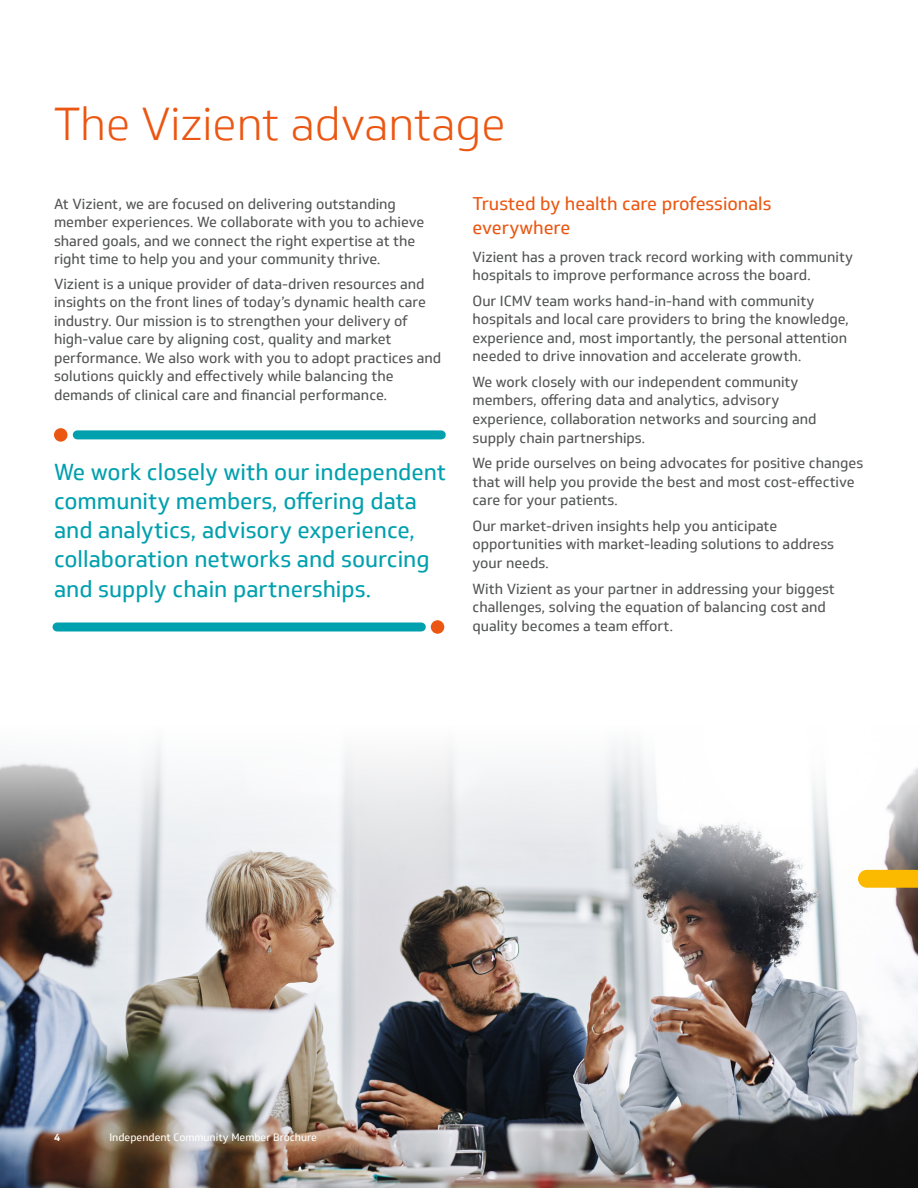
<style>
.page{position:relative;width:918px;height:1188px;background:#fff}
.page>*{position:absolute;margin:0;border:0;box-sizing:border-box;transform-origin:0 0}
.t1{font:300 45px "Soleto";color:#eb5712}
.t2{font:22.5px/29.2px "Soleto";color:#00a0ae}
.t3{font:18px/23.4px "Soleto";color:#eb5712}
.t4{font:14.25px/18.6px "Soleto";color:#535454}
.t5{font:10.5px "Soleto";color:#fff}
.t6{font:700 10.5px "Soleto";color:#fff}
</style>
<div class="page">
<img style="left:0;top:925px;width:917px;height:263px">
<svg style="left:0;top:620px;width:917px;height:305px"></svg>
<hr style="left:917px;top:0;width:1px;height:1188px;background:#00a0ae">
<svg style="left:858px;top:870px;width:60px;height:18px"></svg>
<div style="left:54px;top:428px;width:14px;height:14px;background:#eb5712;border-radius:50%"></div>
<div style="left:77px;top:430px;width:364px;height:9px;background:#00a0ae"></div>
<div style="left:431px;top:620px;width:13px;height:14px;background:#eb5712;border-radius:50%"></div>
<div style="left:57px;top:622px;width:364px;height:10px;background:#00a0ae"></div>
<h1 class="t1" style="left:54px;top:98px;width:453px">The Vizient advantage</h1>
<p class="t4" style="left:54px;top:194px;width:372px">At Vizient, we are focused on delivering outstanding member experiences. We collaborate with you to achieve shared goals, and we connect the right expertise at the right time to help you and your community thrive.</p>
<p class="t4" style="left:54px;top:274px;width:389px">Vizient is a unique provider of data-driven resources and insights on the front lines of today’s dynamic health care industry. Our mission is to strengthen your delivery of high-value care by aligning cost, quality and market performance. We also work with you to adopt practices and solutions quickly and effectively while balancing the demands of clinical care and financial performance.</p>
<h2 class="t2" style="left:54px;top:457px;width:394px">We work closely with our independent community members, offering data and analytics, advisory experience, collaboration networks and sourcing and supply chain partnerships.</h2>
<p class="t3" style="left:472px;top:192px;width:300px">Trusted by health care professionals everywhere</p>
<p class="t4" style="left:472px;top:247px;width:382px">Vizient has a proven track record working with community hospitals to improve performance across the board.</p>
<p class="t4" style="left:472px;top:292px;width:378px">Our ICMV team works hand-in-hand with community hospitals and local care providers to bring the knowledge, experience and, most importantly, the personal attention needed to drive innovation and accelerate growth.</p>
<p class="t4" style="left:472px;top:373px;width:345px">We work closely with our independent community members, offering data and analytics, advisory experience, collaboration networks and sourcing and supply chain partnerships.</p>
<p class="t4" style="left:472px;top:454px;width:392px">We pride ourselves on being advocates for positive changes that will help you provide the best and most cost-effective care for your patients.</p>
<p class="t4" style="left:472px;top:517px;width:363px">Our market-driven insights help you anticipate opportunities with market-leading solutions to address your needs.</p>
<p class="t4" style="left:472px;top:579px;width:364px">With Vizient as your partner in addressing your biggest challenges, solving the equation of balancing cost and quality becomes a team effort.</p>
<p class="t6" style="left:54px;top:1131px;width:8px">4</p>
<p class="t5" style="left:110px;top:1131px;width:209px">Independent Community Member Brochure</p>
</div>
